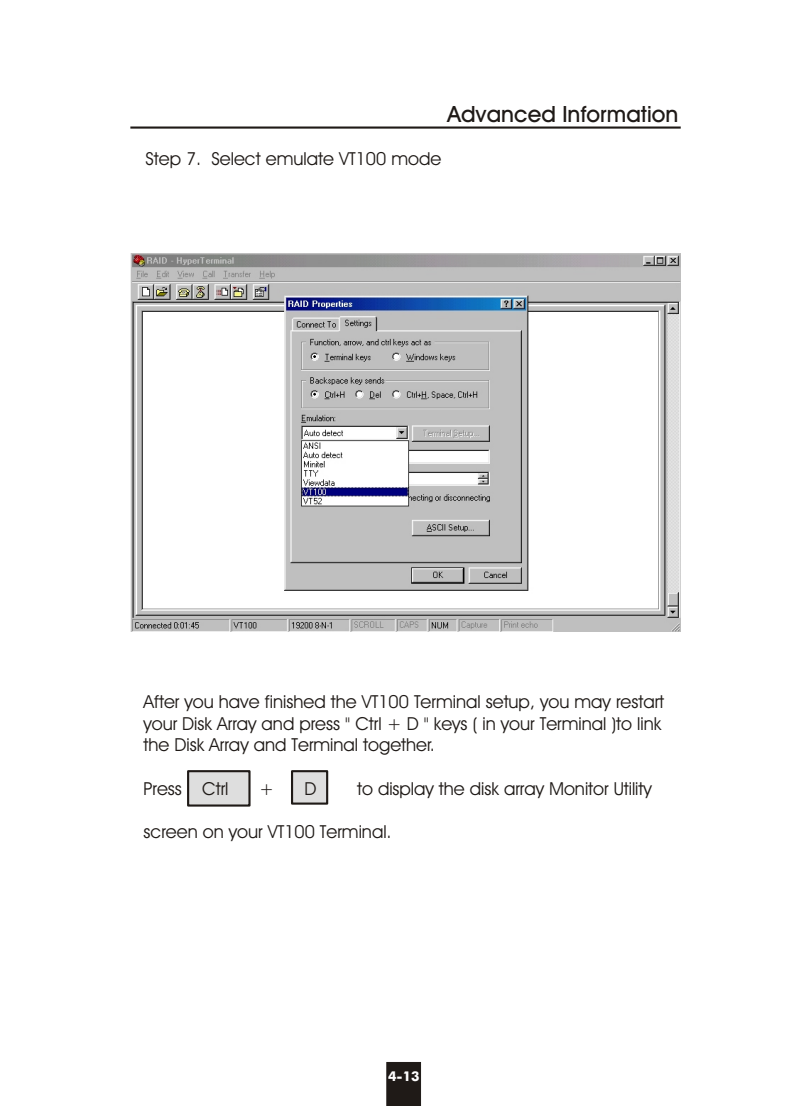
<style>
.page{position:relative;width:809px;height:1106px;background:#fff}
.page>*{position:absolute;margin:0;border:0;box-sizing:border-box;transform-origin:0 0}
.t1{font:22.5px "Avant Garde Md BT";color:#1f1a17}
.t2{font:18px/21.6px "Avant Garde Bk BT";color:#1f1a17}
.t3{font:700 13.5px "Futura Md BT";color:#fff}
</style>
<div class="page">
<div style="left:291px;top:770px;width:37px;height:34px;background:#dedede;border:2px solid #1f1a17"></div>
<div style="left:187px;top:770px;width:63px;height:36px;background:#dedede;border:2px solid #1f1a17"></div>
<hr style="left:130px;top:126px;width:550px;height:3px;background:#1f1a17">
<div style="left:386px;top:1062px;width:35px;height:44px;background:#1f1a17"></div>
<img style="left:130px;top:253px;width:550px;height:378px">
<p class="t1" style="left:447px;top:105px;width:232px">Advanced Information</p>
<p class="t2" style="left:145px;top:149px;width:297px">Step 7. Select emulate VT100 mode</p>
<p class="t2" style="left:143px;top:693px;width:522px">After you have finished the VT100 Terminal setup, you may restart your Disk Array and press " Ctrl + D " keys ( in your Terminal )to link the Disk Array and Terminal together.</p>
<p class="t2" style="left:143px;top:779px;width:87px">Press Ctrl</p>
<p class="t2" style="left:259px;top:779px;width:16px">+</p>
<p class="t2" style="left:304px;top:779px;width:14px">D</p>
<p class="t2" style="left:357px;top:779px;width:296px">to display the disk array Monitor Utility</p>
<p class="t2" style="left:143px;top:822px;width:250px">screen on your VT100 Terminal.</p>
<p class="t3" style="left:388px;top:1070px;width:33px">4-13</p>
</div>
